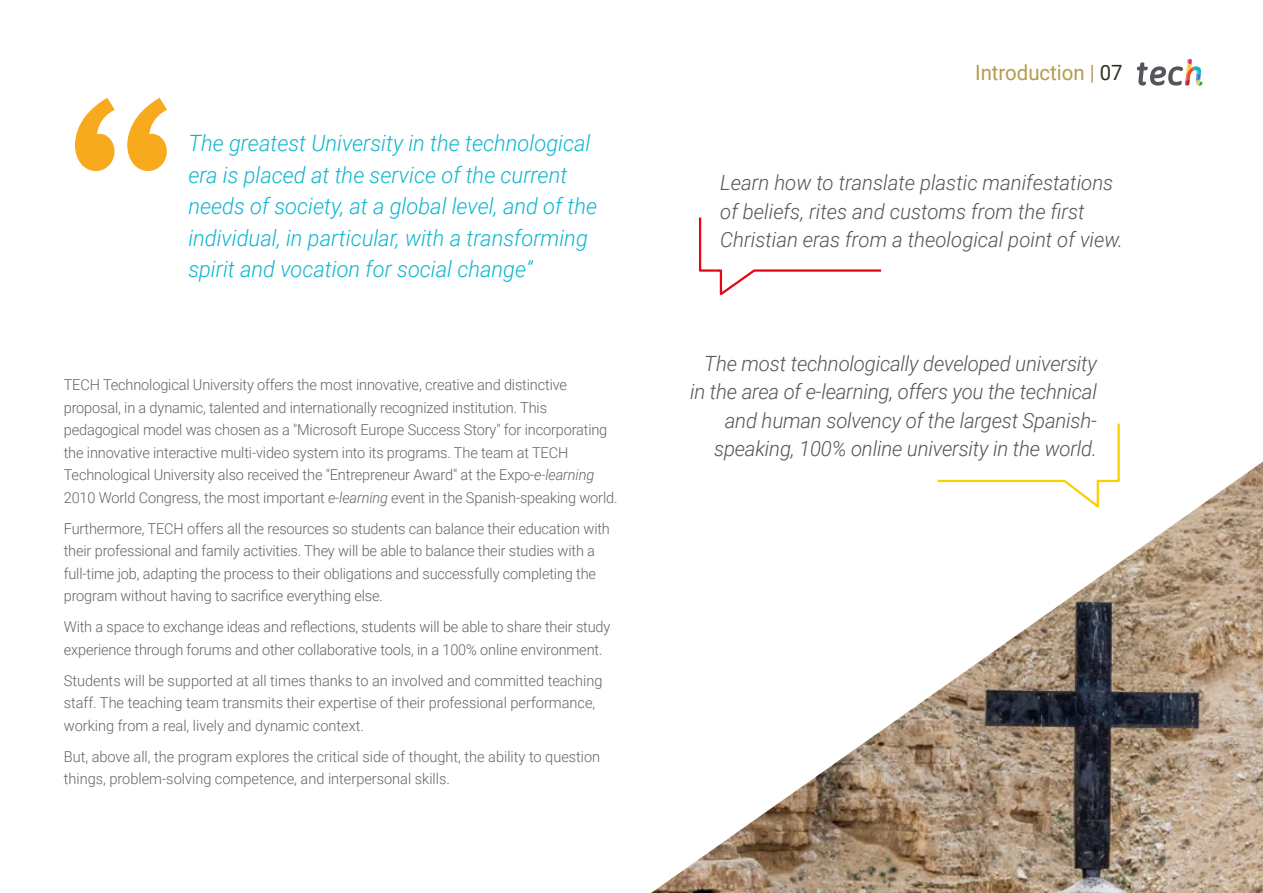
<style>
.page{position:relative;width:1263px;height:893px;background:#fff}
.page>*{position:absolute;margin:0;border:0;box-sizing:border-box;transform-origin:0 0}
.t1{font:italic 300 22.5px/31.5px "Roboto";color:#0fb6cf}
.t2{font:italic 300 21px/28.5px "Roboto";letter-spacing:-.01em;color:#52555b;text-align:right}
.t3{font:21px "Roboto";color:#b49c4b}
.t4{font:300 15px/22.5px "Roboto";letter-spacing:-.01em;color:#61646a}
.s1{font-style:italic}
.s2{color:#312e20}
</style>
<div class="page">
<svg style="left:75px;top:98px;width:92px;height:73px"></svg>
<img style="left:651px;top:461px;width:612px;height:432px">
<svg style="left:935px;top:423px;width:186px;height:88px"></svg>
<svg style="left:1137px;top:59px;width:65px;height:27px"></svg>
<svg style="left:699px;top:217px;width:183px;height:79px"></svg>
<h1 class="t1" style="left:188px;top:127px;width:410px">The greatest University in the technological era is placed at the service of the current needs of society, at a global level, and of the individual, in particular, with a transforming spirit and vocation for social change”</h1>
<p class="t4" style="left:64px;top:373px;width:555px">TECH Technological University offers the most innovative, creative and distinctive proposal, in a dynamic, talented and internationally recognized institution. This pedagogical model was chosen as a "Microsoft Europe Success Story" for incorporating the innovative interactive multi-video system into its programs. The team at TECH Technological University also received the "Entrepreneur Award" at the Expo-<span class="s1">e-learning </span>2010 World Congress, the most important <span class="s1">e-learning</span> event in the Spanish-speaking world.</p>
<p class="t4" style="left:64px;top:516px;width:548px">Furthermore, TECH offers all the resources so students can balance their education with their professional and family activities. They will be able to balance their studies with a full-time job, adapting the process to their obligations and successfully completing the program without having to sacrifice everything else.</p>
<p class="t4" style="left:64px;top:615px;width:548px">With a space to exchange ideas and reflections, students will be able to share their study experience through forums and other collaborative tools, in a 100% online environment.</p>
<p class="t4" style="left:64px;top:668px;width:540px">Students will be supported at all times thanks to an involved and committed teaching staff. The teaching team transmits their expertise of their professional performance, working from a real, lively and dynamic context.</p>
<p class="t4" style="left:64px;top:745px;width:538px">But, above all, the program explores the critical side of thought, the ability to question things, problem-solving competence, and interpersonal skills.</p>
<h2 class="t3" style="left:975px;top:57px;width:149px">Introduction | <span class="s2">07</span></h2>
<h2 class="t2" style="left:720px;top:168px;width:404px;text-align:left">Learn how to translate plastic manifestations of beliefs, rites and customs from the first<br>Christian eras from a theological point of view.</h2>
<h2 class="t2" style="left:690px;top:348px;width:408px">The most technologically developed university in the area of e-learning, offers you the technical and human solvency of the largest Spanish&shy;speaking, 100% online university in the world.</h2>
</div>
